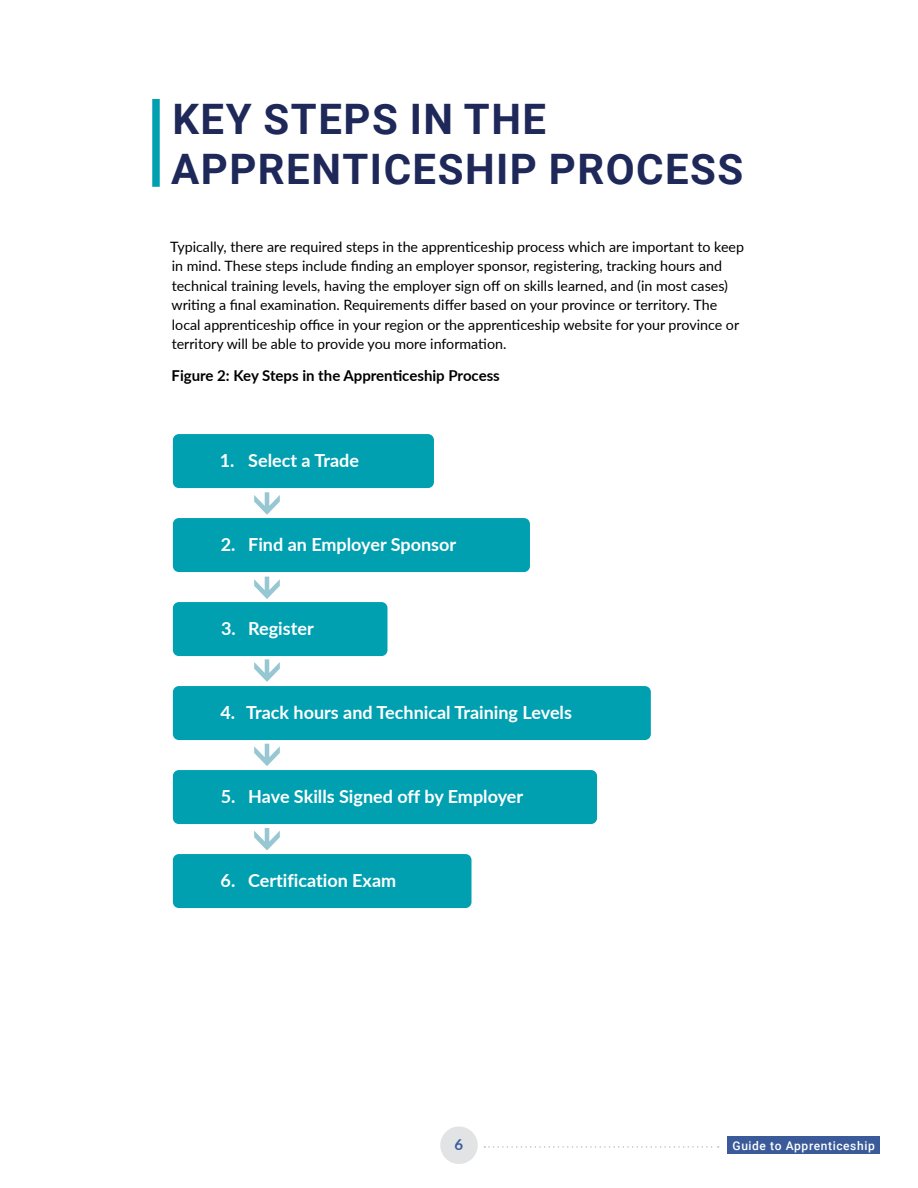
<style>
.page{position:relative;width:918px;height:1188px;background:#fff}
.page>*{position:absolute;margin:0;border:0;box-sizing:border-box;transform-origin:0 0}
.t1{font:700 42px/50.4px "Roboto";letter-spacing:.035em;color:#1e2859}
.t2{font:700 18px "Lato";color:#fff}
.Figures{font:700 15px "Lato";color:#000}
.t3{font:700 15px "Lato";color:#3a5a9a}
.t4{font:14.25px/19.5px "Lato";color:#000}
.t5{font:500 12px "Roboto";letter-spacing:.05em;color:#fff}
</style>
<div class="page">
<svg style="left:254px;top:577px;width:26px;height:22px"></svg>
<svg style="left:254px;top:659px;width:26px;height:23px"></svg>
<svg style="left:254px;top:744px;width:26px;height:22px"></svg>
<svg style="left:254px;top:828px;width:26px;height:23px"></svg>
<svg style="left:254px;top:492px;width:26px;height:23px"></svg>
<div style="left:152px;top:99px;width:8px;height:88px;background:#00a0b1"></div>
<div style="left:173px;top:434px;width:261px;height:54px;background:#00a0b1;border-radius:6px"></div>
<div style="left:173px;top:518px;width:357px;height:54px;background:#00a0b1;border-radius:6px"></div>
<div style="left:173px;top:602px;width:214px;height:54px;background:#00a0b1;border-radius:6px"></div>
<div style="left:173px;top:686px;width:478px;height:54px;background:#00a0b1;border-radius:6px"></div>
<div style="left:173px;top:770px;width:424px;height:54px;background:#00a0b1;border-radius:6px"></div>
<div style="left:173px;top:854px;width:299px;height:54px;background:#00a0b1;border-radius:6px"></div>
<svg style="left:484px;top:1146px;width:235px;height:2px"></svg>
<div style="left:727px;top:1136px;width:153px;height:18px;background:#3a5a9a"></div>
<div style="left:440px;top:1126px;width:38px;height:38px;background:#e2e3e4;border-radius:50%"></div>
<h1 class="t1" style="left:171px;top:92px;width:574px">KEY STEPS IN THE<br>APPRENTICESHIP PROCESS</h1>
<p class="t4" style="left:170px;top:236px;width:575px">Typically, there are required steps in the apprenticeship process which are important to keep in mind. These steps include finding an employer sponsor, registering, tracking hours and technical training levels, having the employer sign off on skills learned, and (in most cases) writing a final examination. Requirements differ based on your province or territory. The local apprenticeship office in your region or the apprenticeship website for your province or territory will be able to provide you more information.</p>
<p class="Figures" style="left:172px;top:364px;width:330px">Figure 2: Key Steps in the Apprenticeship Process</p>
<p class="t2" style="left:220px;top:447px;width:141px">1. Select a Trade</p>
<p class="t2" style="left:221px;top:531px;width:237px">2. Find an Employer Sponsor</p>
<p class="t2" style="left:221px;top:615px;width:94px">3. Register</p>
<p class="t2" style="left:220px;top:699px;width:353px">4. Track hours and Technical Training Levels</p>
<p class="t2" style="left:221px;top:783px;width:304px">5. Have Skills Signed off by Employer</p>
<p class="t2" style="left:221px;top:867px;width:177px">6. Certification Exam</p>
<p class="t3" style="left:455px;top:1133px;width:10px">6</p>
<p class="t5" style="left:733px;top:1137px;width:144px">Guide to Apprenticeship</p>
</div>
